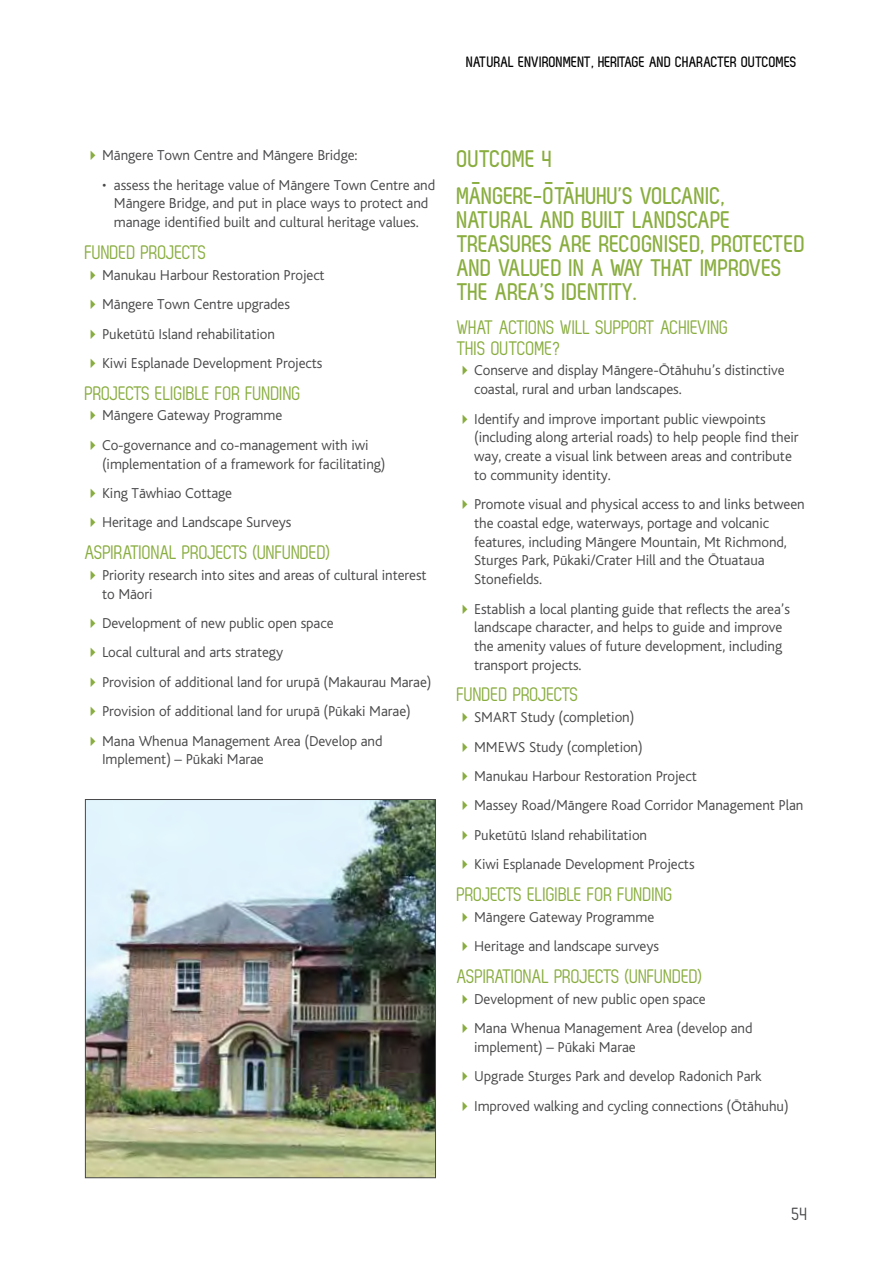
<style>
.page{position:relative;width:893px;height:1263px;background:#fff}
.page>*{position:absolute;margin:0;border:0;box-sizing:border-box;transform-origin:0 0}
.t1{font:700 24px/24px "Zag";color:#89ad3f}
.t2{font:19.5px/21px "Zag";letter-spacing:-.005em;color:#89ad3f}
.t3{font:18px "Zag";color:#48484a}
.t4{font:15px/29.4px "Auckland Council Bliss Light";letter-spacing:-.005em;color:#48484a}
.t5{font:700 15px "Zag";color:#000}
</style>
<div class="page">
<img style="left:87px;top:801px;width:347px;height:375px">
<div style="left:85px;top:799px;width:351px;height:379px;border:1px solid #48484a"></div>
<p class="t5" style="left:467px;top:54px;width:57px">NATURAL ENVI</p>
<p class="t5" style="left:542px;top:54px;width:255px">RONMENT, HERITAGE AND CHARAC TER OUTCOMES</p>
<p class="t4" style="left:102px;top:141px;width:257px">Māngere Town Centre and Māngere Bridge:</p>
<p class="t4" style="left:102px;top:176px;width:335px;line-height:18.8px;text-align:center">• assess the heritage value of Māngere Town Centre and<br>Māngere Bridge, and put in place ways to protect and manage identified built and cultural heritage values.</p>
<h2 class="t2" style="left:85px;top:242px;width:123px">FUNDED PROJECTS</h2>
<p class="t4" style="left:102px;top:260px;width:224px">Manukau Harbour Restoration Project Māngere Town Centre upgrades Puketūtū Island rehabilitation<br>Kiwi Esplanade Development Projects</p>
<h2 class="t2" style="left:85px;top:382px;width:218px">PROJECTS ELIGIBLE FOR FUNDING</h2>
<p class="t4" style="left:102px;top:401px;width:268px">Māngere Gateway Programme<br>Co-governance and co-management with iwi</p>
<p class="t4" style="left:102px;top:449px;width:285px">(implementation of a framework for facilitating)<br>King Tāwhiao Cottage<br>Heritage and Landscape Surveys</p>
<h2 class="t2" style="left:85px;top:542px;width:248px">ASPIRATIONAL PROJECTS (UNFUNDED)</h2>
<p class="t4" style="left:102px;top:566px;width:326px;line-height:18.8px">Priority research into sites and areas of cultural interest to Māori</p>
<p class="t4" style="left:102px;top:609px;width:331px">Development of new public open space<br>Local cultural and arts strategy<br>Provision of additional land for urupā (Makaurau Marae)<br>Provision of additional land for urupā (Pūkaki Marae)<br>Mana Whenua Management Area (Develop and</p>
<p class="t4" style="left:102px;top:745px;width:163px">Implement) – Pūkaki Marae</p>
<h1 class="t1" style="left:457px;top:140px;width:226px;line-height:36.8px">OUTCOME 4<br>MANGERE-OTAHUHU’S VO LCANIC</h1>
<h1 class="t1" style="left:472px;top:170px;width:12px">-</h1>
<h1 class="t1" style="left:545px;top:170px;width:12px">-</h1>
<h1 class="t1" style="left:566px;top:170px;width:12px">-</h1>
<h1 class="t1" style="left:721px;top:183px;width:5px">,</h1>
<h1 class="t1" style="left:457px;top:207px;width:227px">NATURAL AND BUILT LANDSCAP</h1>
<h1 class="t1" style="left:457px;top:207px;width:350px;text-indent:264px">E<br>TREASURES ARE RECOGNISED, PROTECTED<br>AND VA LUED IN A WA Y THAT IMPROV ES<br>THE AREA’S IDENTITY.</h1>
<h2 class="t2" style="left:457px;top:316px;width:273px">WHAT ACTIONS WILL SUPPORT ACHIEVING<br>THIS OUTCOME?</h2>
<p class="t4" style="left:474px;top:361px;width:312px;line-height:18.8px">Conserve and display Māngere-Ōtāhuhu’s distinctive coastal, rural and urban landscapes.</p>
<p class="t4" style="left:474px;top:409px;width:326px;line-height:18.8px">Identify and improve important public viewpoints (including along arterial roads) to help people find their way, create a visual link between areas and contribute to community identity.</p>
<p class="t4" style="left:474px;top:495px;width:332px;line-height:18.8px">Promote visual and physical access to and links between the coastal edge, waterways, portage and volcanic features, including Māngere Mountain, Mt Richmond, Sturges Park, Pūkaki/Crater Hill and the Ōtuataua Stonefields.</p>
<p class="t4" style="left:474px;top:599px;width:317px;line-height:18.8px">Establish a local planting guide that reflects the area’s landscape character, and helps to guide and improve the amenity values of future development, including transport projects.</p>
<h2 class="t2" style="left:457px;top:684px;width:123px">FUNDED PROJECTS</h2>
<p class="t4" style="left:474px;top:703px;width:331px">SMART Study (completion)<br>MMEWS Study (completion)<br>Manukau Harbour Restoration Project<br>Massey Road/Māngere Road Corridor Management Plan Puketūtū Island rehabilitation<br>Kiwi Esplanade Development Projects</p>
<h2 class="t2" style="left:457px;top:884px;width:218px">PROJECTS ELIGIBLE FOR FUNDING</h2>
<p class="t4" style="left:474px;top:902px;width:187px">Māngere Gateway Programme<br>Heritage and landscape surveys</p>
<h2 class="t2" style="left:457px;top:965px;width:248px">ASPIRATIONAL PROJECTS (UNFUNDED)</h2>
<p class="t4" style="left:474px;top:984px;width:280px">Development of new public open space<br>Mana Whenua Management Area (develop and</p>
<p class="t4" style="left:474px;top:1032px;width:316px">implement) – Pūkaki Marae<br>Upgrade Sturges Park and develop Radonich Park<br>Improved walking and cycling connections (Ōtāhuhu)</p>
<p class="t3" style="left:792px;top:1204px;width:17px">54</p>
</div>
